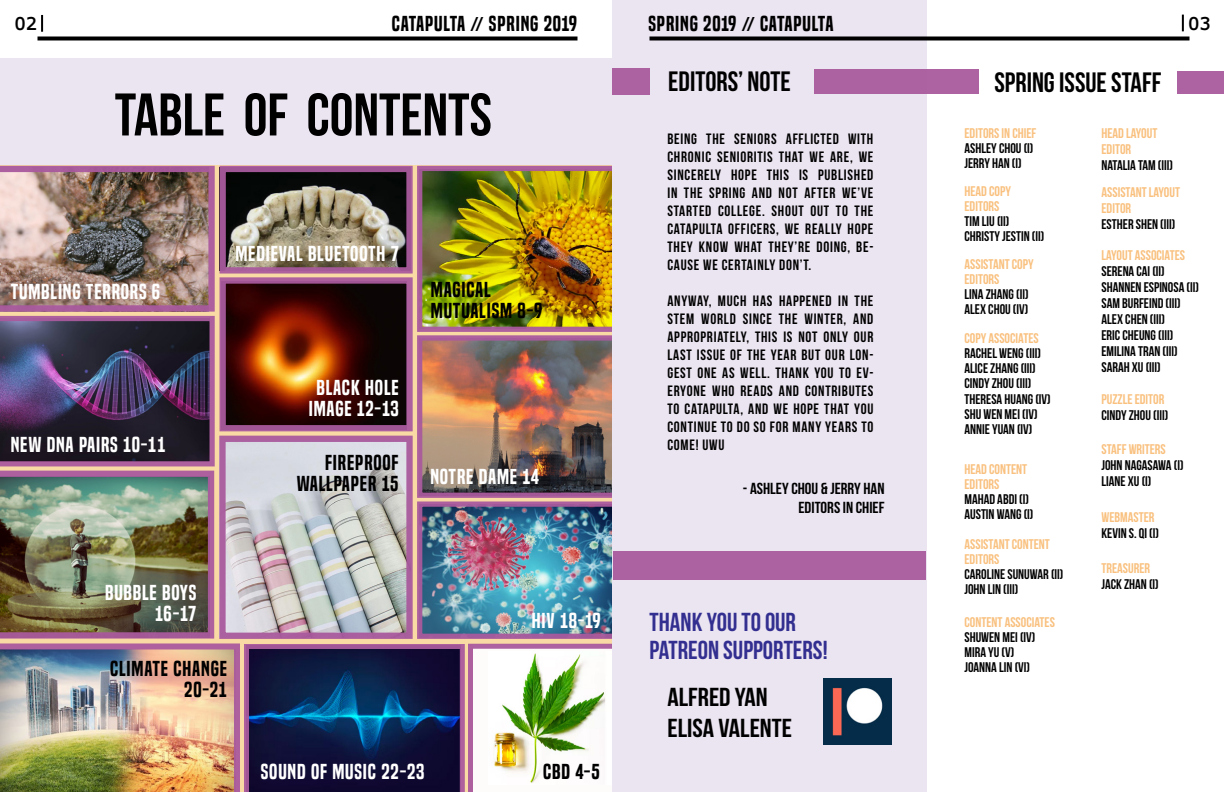
<style>
.page{position:relative;width:1224px;height:792px;background:#fff}
.page>*{position:absolute;margin:0;border:0;box-sizing:border-box;transform-origin:0 0}
.t1{font:60px "Bebas Neue";color:#000}
.t2{font:28px "Bebas Neue";color:#000}
.t3{font:26px/28px "Bebas Neue";color:#322f90}
.t4{font:26px/31.2px "Bebas Neue";color:#000;scale:1.07 1}
.t5{font:20px/21px "Built Titling Sb";letter-spacing:.04em;color:#fff;text-align:center;scale:1.05 1}
.t6{font:20px/21px "Built Titling Sb";letter-spacing:.04em;color:#000;text-align:right;scale:1.05 1}
.t7{font:700 18px "AP Hont";color:#000}
.t8{font:16px/19.2px "Bebas Neue";color:#000;text-align:right;scale:1.05 1}
.t9{font:15px/18px "Bebas Neue";letter-spacing:.05em;color:#000;text-align:justify}
.t10{font:14px/15px "Bebas Neue";color:#000}
.t11{font:14px/15px "Bebas Neue";color:#f9c07e}
.s1{font-family:"Bebas Neue"}
</style>
<div class="page">
<div style="left:0;top:59px;width:612px;height:113px;background:#ebe4f1"></div>
<svg style="left:38px;top:36px;width:540px;height:4px;background:#1f1f1f"></svg>
<svg style="left:41px;top:15px;width:2px;height:17px"></svg>
<div style="left:612px;top:0;width:315px;height:792px;background:#ebe4f1"></div>
<svg style="left:650px;top:36px;width:540px;height:4px;background:#1e1e1f"></svg>
<div style="left:612px;top:68px;width:38px;height:26px;background:#ac61a1"></div>
<div style="left:814px;top:69px;width:165px;height:24px;background:#ac61a1"></div>
<div style="left:1178px;top:71px;width:46px;height:23px;background:#ad62a1"></div>
<div style="left:613px;top:552px;width:313px;height:28px;background:#ac61a1"></div>
<img style="left:824px;top:678px;width:68px;height:67px">
<svg style="left:1182px;top:15px;width:2px;height:16px"></svg>
<img style="left:0;top:166px;width:639px;height:626px">
<p class="t7" style="left:14px;top:11px;width:24px">02</p>
<h3 class="t6" style="left:392px;top:13px;width:178px">CATAPULTA <span class="s1">//</span> SPRING 2019</h3>
<h1 class="t1" style="left:115px;top:82px;width:379px">TABLE OF CONTENTS</h1>
<h3 class="t5" style="left:11px;top:281px;width:144px">TUMBLING TERRORS 6</h3>
<h3 class="t5" style="left:11px;top:434px;width:149px">NEW DNA PAIRS 10-11</h3>
<h3 class="t5" style="left:235px;top:243px;width:157px">MEDIEVAL BLUETOOTH 7</h3>
<h3 class="t5" style="left:309px;top:377px;width:87px">BLACK HOLE<br>IMAGE 12-13</h3>
<h3 class="t6" style="left:297px;top:452px;width:98px">FIREPROOF<br>WALLPAPER 15</h3>
<h3 class="t6" style="left:431px;top:279px;width:108px;text-align:left">MAGICAL<br>MUTUALISM 8-9</h3>
<h3 class="t5" style="left:430px;top:466px;width:105px">NOTRE DAME 14</h3>
<h3 class="t5" style="left:105px;top:582px;width:88px;text-align:right">BUBBLE BOYS<br>16-17</h3>
<h3 class="t6" style="left:110px;top:659px;width:113px">CLIMATE CHANGE<br>20-21</h3>
<h3 class="t5" style="left:261px;top:762px;width:157px">SOUND OF MUSIC 22-23</h3>
<h3 class="t5" style="left:532px;top:610px;width:67px">HIV 18-19</h3>
<h3 class="t6" style="left:543px;top:761px;width:55px">CBD 4-5</h3>
<h3 class="t6" style="left:648px;top:13px;width:178px">SPRING 2019 <span class="s1">//</span> CATAPULTA</h3>
<p class="t7" style="left:1188px;top:11px;width:24px">03</p>
<h2 class="t2" style="left:668px;top:66px;width:124px">EDITORS’ NOTE</h2>
<h2 class="t2" style="left:994px;top:67px;width:168px">SPRING ISSUE STAFF</h2>
<p class="t9" style="left:667px;top:130px;width:207px">BEING THE SENIORS AFFLICTED WITH CHRONIC SENIORITIS THAT WE ARE, WE SINCERELY HOPE THIS IS PUBLISHED IN THE SPRING AND NOT AFTER WE’VE STARTED COLLEGE. SHOUT OUT TO THE CATAPULTA OFFICERS, WE REALLY HOPE THEY KNOW WHAT THEY’RE DOING, BE-CAUSE WE CERTAINLY DON’T.</p>
<p class="t9" style="left:667px;top:292px;width:208px">ANYWAY, MUCH HAS HAPPENED IN THE STEM WORLD SINCE THE WINTER, AND APPROPRIATELY, THIS IS NOT ONLY OUR LAST ISSUE OF THE YEAR BUT OUR LON-GEST ONE AS WELL. THANK YOU TO EV-ERYONE WHO READS AND CONTRIBUTES TO CATAPULTA, AND WE HOPE THAT YOU CONTINUE TO DO SO FOR MANY YEARS TO COME! UWU</p>
<p class="t8" style="left:743px;top:478px;width:136px">- ASHLEY CHOU &amp; JERRY HAN<br>EDITORS IN CHIEF</p>
<h3 class="t3" style="left:650px;top:608px;width:180px">THANK YOU TO OUR<br>PATREON SUPPORTERS!</h3>
<h3 class="t4" style="left:668px;top:681px;width:118px">ALFRED YAN<br>ELISA VALENTE</h3>
<p class="t11" style="left:964px;top:125px;width:73px">EDITORS IN CHIEF</p>
<p class="t10" style="left:964px;top:140px;width:70px">ASHLEY CHOU (I)<br>JERRY HAN (I)</p>
<p class="t11" style="left:964px;top:184px;width:48px">HEAD COPY<br>EDITORS</p>
<p class="t10" style="left:964px;top:214px;width:81px">TIM LIU (II)<br>CHRISTY JESTIN (II)</p>
<p class="t11" style="left:964px;top:256px;width:71px">ASSISTANT COPY<br>EDITORS</p>
<p class="t10" style="left:964px;top:286px;width:66px">LINA ZHANG (II)<br>ALEX CHOU (IV)</p>
<p class="t11" style="left:964px;top:330px;width:76px">COPY ASSOCIATES</p>
<p class="t10" style="left:964px;top:345px;width:88px">RACHEL WENG (III)<br>ALICE ZHANG (III)<br>CINDY ZHOU (III)<br>THERESA HUANG (IV)<br>SHU WEN MEI (IV)<br>ANNIE YUAN (IV)</p>
<p class="t11" style="left:964px;top:462px;width:64px">HEAD CONTENT<br>EDITORS</p>
<p class="t10" style="left:964px;top:492px;width:70px">MAHAD ABDI (I)<br>AUSTIN WANG (I)</p>
<p class="t11" style="left:964px;top:537px;width:87px">ASSISTANT CONTENT<br>EDITORS</p>
<p class="t10" style="left:964px;top:567px;width:100px">CAROLINE SUNUWAR (II)<br>JOHN LIN (III)</p>
<p class="t11" style="left:964px;top:614px;width:92px">CONTENT ASSOCIATES</p>
<p class="t10" style="left:964px;top:629px;width:72px">SHUWEN MEI (IV)<br>MIRA YU (V)<br>JOANNA LIN (VI)</p>
<p class="t11" style="left:1102px;top:125px;width:57px;line-height:16px">HEAD LAYOUT<br>EDITOR</p>
<p class="t10" style="left:1102px;top:157px;width:73px">NATALIA TAM (III)</p>
<p class="t11" style="left:1102px;top:184px;width:80px;line-height:16px">ASSISTANT LAYOUT<br>EDITOR</p>
<p class="t10" style="left:1102px;top:217px;width:75px">ESTHER SHEN (III)</p>
<p class="t11" style="left:1102px;top:247px;width:85px">LAYOUT ASSOCIATES</p>
<p class="t10" style="left:1102px;top:263px;width:99px;line-height:16px">SERENA CAI (II)<br>SHANNEN ESPINOSA (II)<br>SAM BURFEIND (III)<br>ALEX CHEN (III)<br>ERIC CHEUNG (III)<br>EMILINA TRAN (III)<br>SARAH XU (III)</p>
<p class="t11" style="left:1102px;top:392px;width:64px">PUZZLE EDITOR</p>
<p class="t10" style="left:1102px;top:408px;width:68px">CINDY ZHOU (III)</p>
<p class="t11" style="left:1102px;top:442px;width:66px">STAFF WRITERS</p>
<p class="t10" style="left:1102px;top:457px;width:84px;line-height:16px">JOHN NAGASAWA (I)<br>LIANE XU (I)</p>
<p class="t11" style="left:1102px;top:509px;width:54px">WEBMASTER</p>
<p class="t10" style="left:1102px;top:525px;width:59px">KEVIN S. QI (I)</p>
<p class="t11" style="left:1102px;top:561px;width:50px">TREASURER</p>
<p class="t10" style="left:1102px;top:577px;width:59px">JACK ZHAN (I)</p>
</div>
